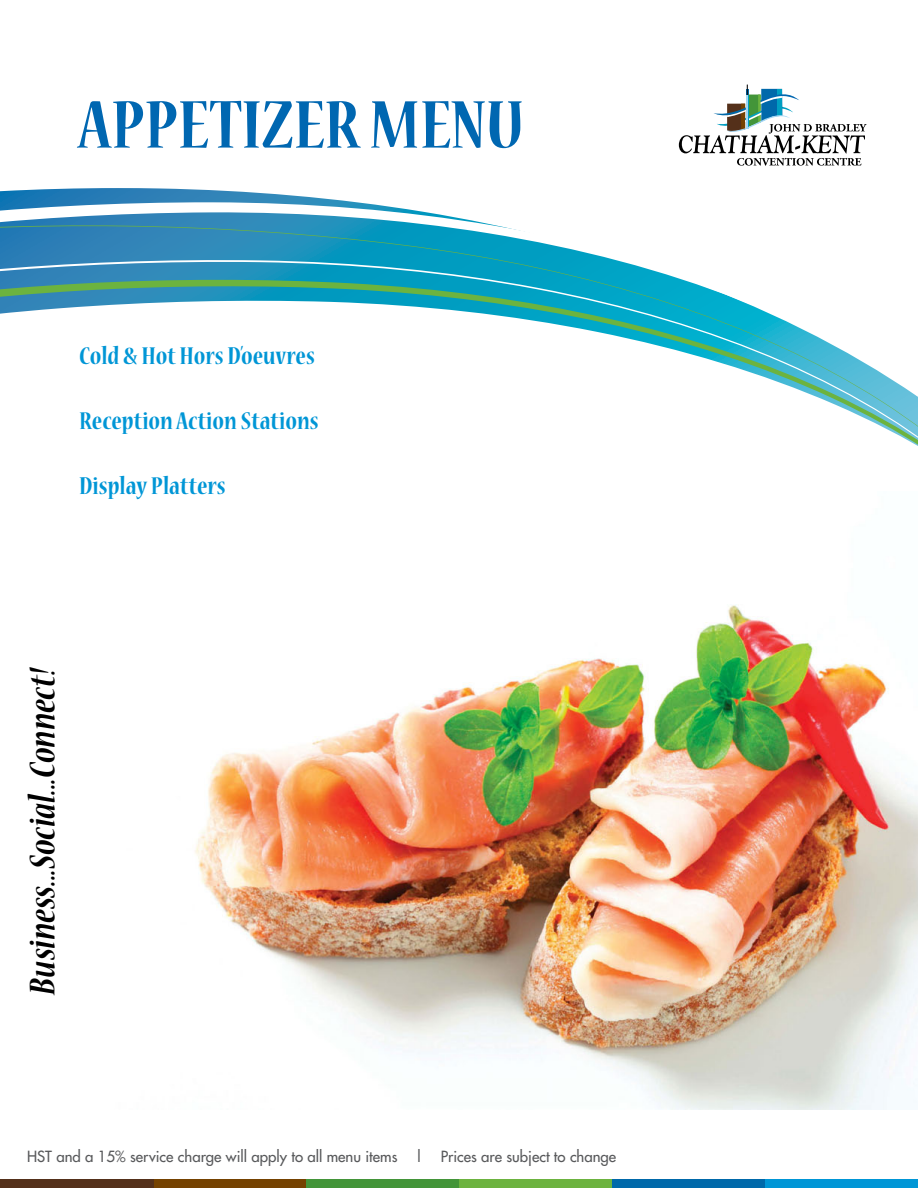
<style>
.page{position:relative;width:918px;height:1188px;background:#fff}
.page>*{position:absolute;margin:0;border:0;box-sizing:border-box;transform-origin:0 0}
.t1{font:700 condensed 75px "Nueva Std";color:#0067b1}
.t2{font:italic 700 condensed 40.5px "Nueva Std";color:#000}
.t3{font:700 condensed 27px "Nueva Std";color:#0096d6}
.t4{font:15px "Futura";color:#58595b}
</style>
<div class="page">
<div style="left:407px;top:1179px;width:205px;height:9px;background:#6cb33f"></div>
<div style="left:765px;top:1179px;width:153px;height:9px;background:#0096d6"></div>
<div style="left:0;top:1179px;width:189px;height:9px;background:#54301a"></div>
<div style="left:154px;top:1179px;width:153px;height:9px;background:#754200"></div>
<div style="left:306px;top:1179px;width:153px;height:9px;background:#439539"></div>
<div style="left:612px;top:1179px;width:153px;height:9px;background:#0069aa"></div>
<img style="left:195px;top:604px;width:723px;height:505px">
<svg style="left:0;top:188px;width:354px;height:14px"></svg>
<svg style="left:0;top:202px;width:918px;height:244px"></svg>
<svg style="left:679px;top:84px;width:188px;height:82px"></svg>
<h1 class="t1" style="left:79px;top:91px;width:447px">APPETIZER MENU</h1>
<h3 class="t3" style="left:79px;top:344px;width:237px">Cold &amp; Hot Hors D’oeuvres</h3>
<h3 class="t3" style="left:79px;top:409px;width:241px">Reception Action Stations</h3>
<h3 class="t3" style="left:79px;top:474px;width:148px">Display Platters</h3>
<h2 class="t2" style="left:25px;top:995px;width:329px;rotate:-90deg">Business...Social...Connect!</h2>
<p class="t4" style="left:27px;top:1147px;width:591px">HST and a 15% service charge will apply to all menu items | Prices are subject to change</p>
</div>
